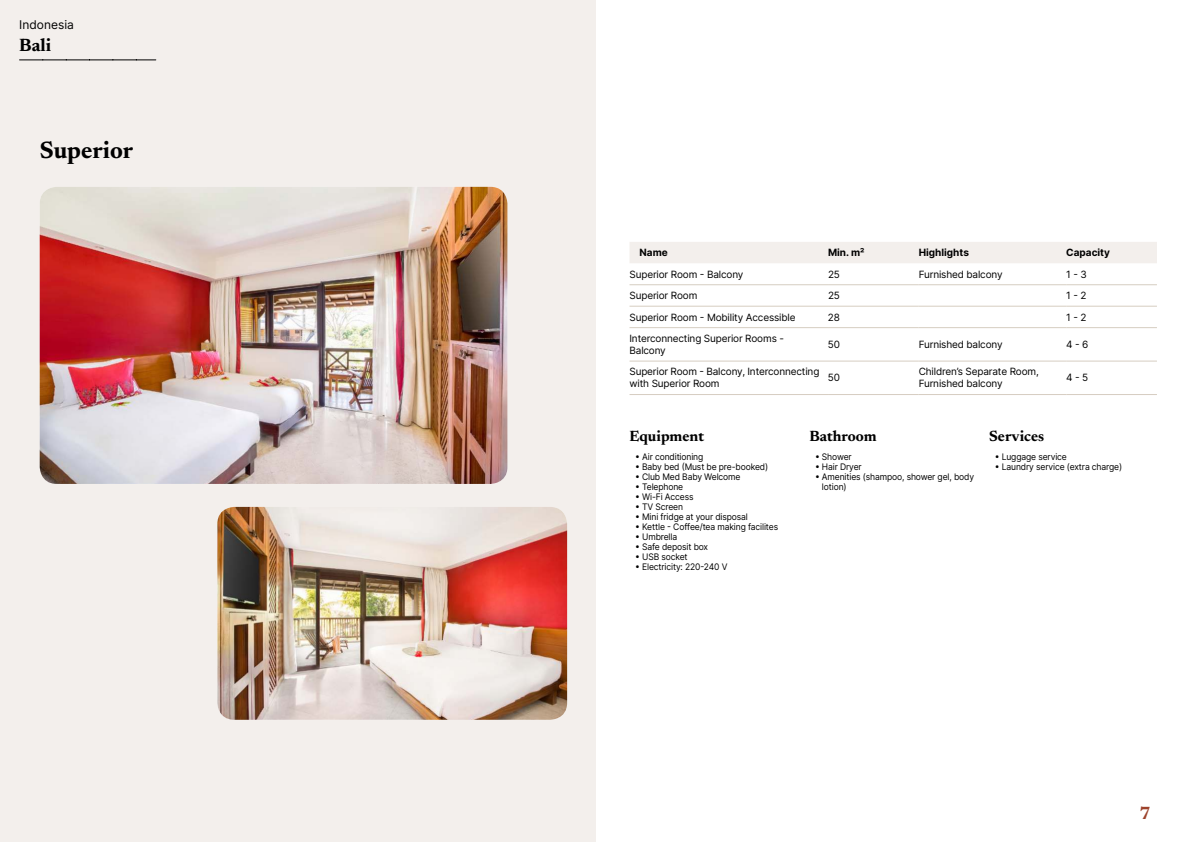
<style>
.page{position:relative;width:1191px;height:842px;background:#fff}
.page>*{position:absolute;margin:0;border:0;box-sizing:border-box;transform-origin:0 0}
.t1{font:700 24px "Newsreader 24 pt";color:#000}
.t2{font:700 18px "Newsreader 24 pt";color:#000}
.t3{font:700 18px "Newsreader 24 pt";color:#9d432c}
.t4{font:700 15px "Newsreader 24 pt";color:#000}
.t5{font:12px "Inter";color:#000}
.t6{font:10px/12px "Inter";letter-spacing:-.015em;color:#000}
.t7{font:700 10px "Inter";color:#000}
.t8{font:9px/10px "Inter";letter-spacing:-.015em;color:#000;scale:.95 1}
</style>
<div class="page">
<div style="left:0;top:0;width:595px;height:842px;background:#f3efec"></div>
<img style="left:40px;top:187px;width:467px;height:297px">
<img style="left:217px;top:507px;width:350px;height:213px">
<svg style="left:20px;top:60px;width:136px;height:1px"></svg>
<div style="left:630px;top:242px;width:527px;height:21px;background:#f3efec"></div>
<hr style="left:629px;top:284px;width:199px;height:1px;background:#d6cdc1">
<hr style="left:828px;top:284px;width:90px;height:1px;background:#d6cdc1">
<hr style="left:918px;top:284px;width:148px;height:1px;background:#d6cdc1">
<hr style="left:1066px;top:284px;width:91px;height:1px;background:#d6cdc1">
<hr style="left:629px;top:306px;width:199px;height:1px;background:#d6cdc1">
<hr style="left:828px;top:306px;width:90px;height:1px;background:#d6cdc1">
<hr style="left:918px;top:306px;width:148px;height:1px;background:#d6cdc1">
<hr style="left:1066px;top:306px;width:91px;height:1px;background:#d6cdc1">
<hr style="left:629px;top:327px;width:199px;height:1px;background:#d6cdc1">
<hr style="left:828px;top:327px;width:90px;height:1px;background:#d6cdc1">
<hr style="left:918px;top:327px;width:148px;height:1px;background:#d6cdc1">
<hr style="left:1066px;top:327px;width:91px;height:1px;background:#d6cdc1">
<hr style="left:629px;top:361px;width:199px;height:1px;background:#d6cdc1">
<hr style="left:828px;top:361px;width:90px;height:1px;background:#d6cdc1">
<hr style="left:918px;top:361px;width:148px;height:1px;background:#d6cdc1">
<hr style="left:1066px;top:361px;width:91px;height:1px;background:#d6cdc1">
<hr style="left:629px;top:394px;width:199px;height:1px;background:#d6cdc1">
<hr style="left:828px;top:394px;width:90px;height:1px;background:#d6cdc1">
<hr style="left:918px;top:394px;width:148px;height:1px;background:#d6cdc1">
<hr style="left:1066px;top:394px;width:91px;height:1px;background:#d6cdc1">
<h3 class="t5" style="left:19px;top:17px;width:56px">Indonesia</h3>
<h2 class="t2" style="left:19px;top:37px;width:33px">Bali</h2>
<h1 class="t1" style="left:40px;top:140px;width:95px">Superior</h1>
<p class="t7" style="left:639px;top:247px;width:30px">Name</p>
<p class="t7" style="left:828px;top:247px;width:38px">Min. m²</p>
<p class="t7" style="left:918px;top:247px;width:52px">Highlights</p>
<p class="t7" style="left:1066px;top:247px;width:45px">Capacity</p>
<p class="t6" style="left:629px;top:268px;width:115px">Superior Room - Balcony</p>
<p class="t6" style="left:828px;top:268px;width:13px">25</p>
<p class="t6" style="left:918px;top:268px;width:85px">Furnished balcony</p>
<p class="t6" style="left:1066px;top:268px;width:22px">1 - 3</p>
<p class="t6" style="left:629px;top:289px;width:69px">Superior Room</p>
<p class="t6" style="left:828px;top:289px;width:13px">25</p>
<p class="t6" style="left:1066px;top:289px;width:22px">1 - 2</p>
<p class="t6" style="left:629px;top:311px;width:167px">Superior Room - Mobility Accessible</p>
<p class="t6" style="left:828px;top:311px;width:14px">28</p>
<p class="t6" style="left:1066px;top:311px;width:22px">1 - 2</p>
<p class="t6" style="left:629px;top:332px;width:156px">Interconnecting Superior Rooms -<br>Balcony</p>
<p class="t6" style="left:828px;top:338px;width:14px">50</p>
<p class="t6" style="left:918px;top:338px;width:85px">Furnished balcony</p>
<p class="t6" style="left:1066px;top:338px;width:24px">4 - 6</p>
<p class="t6" style="left:629px;top:366px;width:191px">Superior Room - Balcony, Interconnecting with Superior Room</p>
<p class="t6" style="left:828px;top:372px;width:14px">50</p>
<p class="t6" style="left:918px;top:366px;width:122px">Children’s Separate Room,<br>Furnished balcony</p>
<p class="t6" style="left:1066px;top:372px;width:24px">4 - 5</p>
<h3 class="t4" style="left:629px;top:430px;width:76px">Equipment</h3>
<p class="t8" style="left:635px;top:451px;width:73px">• Air conditioning</p>
<p class="t8" style="left:635px;top:461px;width:141px">• Baby bed (Must be pre-booked)</p>
<p class="t8" style="left:635px;top:471px;width:112px">• Club Med Baby Welcome</p>
<p class="t8" style="left:635px;top:481px;width:52px">• Telephone</p>
<p class="t8" style="left:635px;top:491px;width:63px">• Wi-Fi Access</p>
<p class="t8" style="left:635px;top:501px;width:52px">• TV Screen</p>
<p class="t8" style="left:635px;top:511px;width:120px">• Mini fridge at your disposal</p>
<p class="t8" style="left:635px;top:521px;width:152px">• Kettle - Coffee/tea making facilites</p>
<p class="t8" style="left:635px;top:531px;width:46px">• Umbrella</p>
<p class="t8" style="left:635px;top:541px;width:78px">• Safe deposit box</p>
<p class="t8" style="left:635px;top:551px;width:57px">• USB socket</p>
<p class="t8" style="left:635px;top:561px;width:99px">• Electricity: 220-240 V</p>
<h3 class="t4" style="left:809px;top:430px;width:69px">Bathroom</h3>
<p class="t8" style="left:815px;top:451px;width:40px">• Shower</p>
<p class="t8" style="left:815px;top:461px;width:51px">• Hair Dryer</p>
<p class="t8" style="left:822px;top:471px;width:162px;text-indent:-7px">• Amenities (shampoo, shower gel, body lotion)</p>
<h3 class="t4" style="left:989px;top:430px;width:57px">Services</h3>
<p class="t8" style="left:994px;top:451px;width:77px">• Luggage service</p>
<p class="t8" style="left:994px;top:461px;width:136px">• Laundry service (extra charge)</p>
<h2 class="t3" style="left:1139px;top:806px;width:13px">7</h2>
</div>
